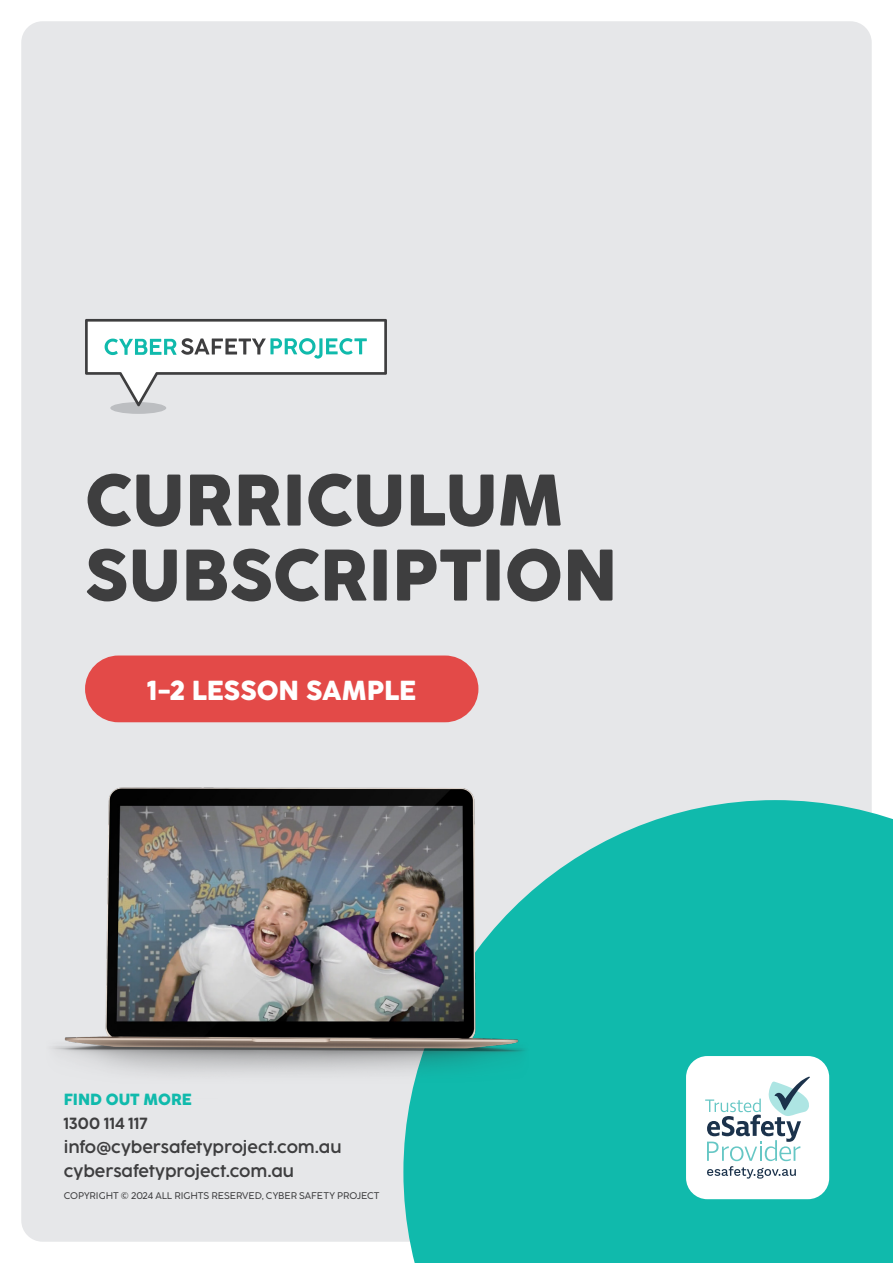
<style>
.page{position:relative;width:893px;height:1263px;background:#fff}
.page>*{position:absolute;margin:0;border:0;box-sizing:border-box;transform-origin:0 0}
.t1{font:67.5px/75px "Cocogoose Pro";color:#3e3e3f}
.t2{font:25.5px "Cocogoose Pro";letter-spacing:-.005em;color:#fff}
.t3{font:300 15px/24px "Cocogoose Pro";letter-spacing:-.005em;color:#3e3e3f}
.t4{font:15px "Cocogoose Pro";color:#10baac}
.t5{font:300 9px "Cocogoose Pro";color:#3e3e3f}
</style>
<div class="page">
<div style="left:21px;top:21px;width:851px;height:1221px;background:#e6e7e9;border-radius:21px"></div>
<div style="left:403px;top:800px;width:490px;height:463px;background:#10baac"></div>
<div style="left:110px;top:402px;width:56px;height:12px;background:#bcbec1;border-radius:50%"></div>
<svg style="left:85px;top:319px;width:302px;height:87px"></svg>
<div style="left:85px;top:655px;width:393px;height:67px;background:#e34a48;border-radius:33px"></div>
<div style="left:686px;top:1056px;width:143px;height:143px;background:#fff;border-radius:21px"></div>
<svg style="left:705px;top:1077px;width:105px;height:101px"></svg>
<img style="left:53px;top:787px;width:498px;height:311px">
<p class="t1" style="left:85px;top:462px;width:534px">CURRICULUM<br>SUBSCRIPTION</p>
<p class="t2" style="left:147px;top:669px;width:270px">1-2 LESSON SAMPLE</p>
<p class="t4" style="left:64px;top:1087px;width:130px">FIND OUT MORE</p>
<p class="t3" style="left:64px;top:1111px;width:279px">1300 114 117 info@cybersafetyproject.com.au cybersafetyproject.com.au</p>
<p class="t5" style="left:64px;top:1189px;width:317px">COPYRIGHT © 2024 ALL RIGHTS RESERVED, CYBER SAFETY PROJECT</p>
</div>
